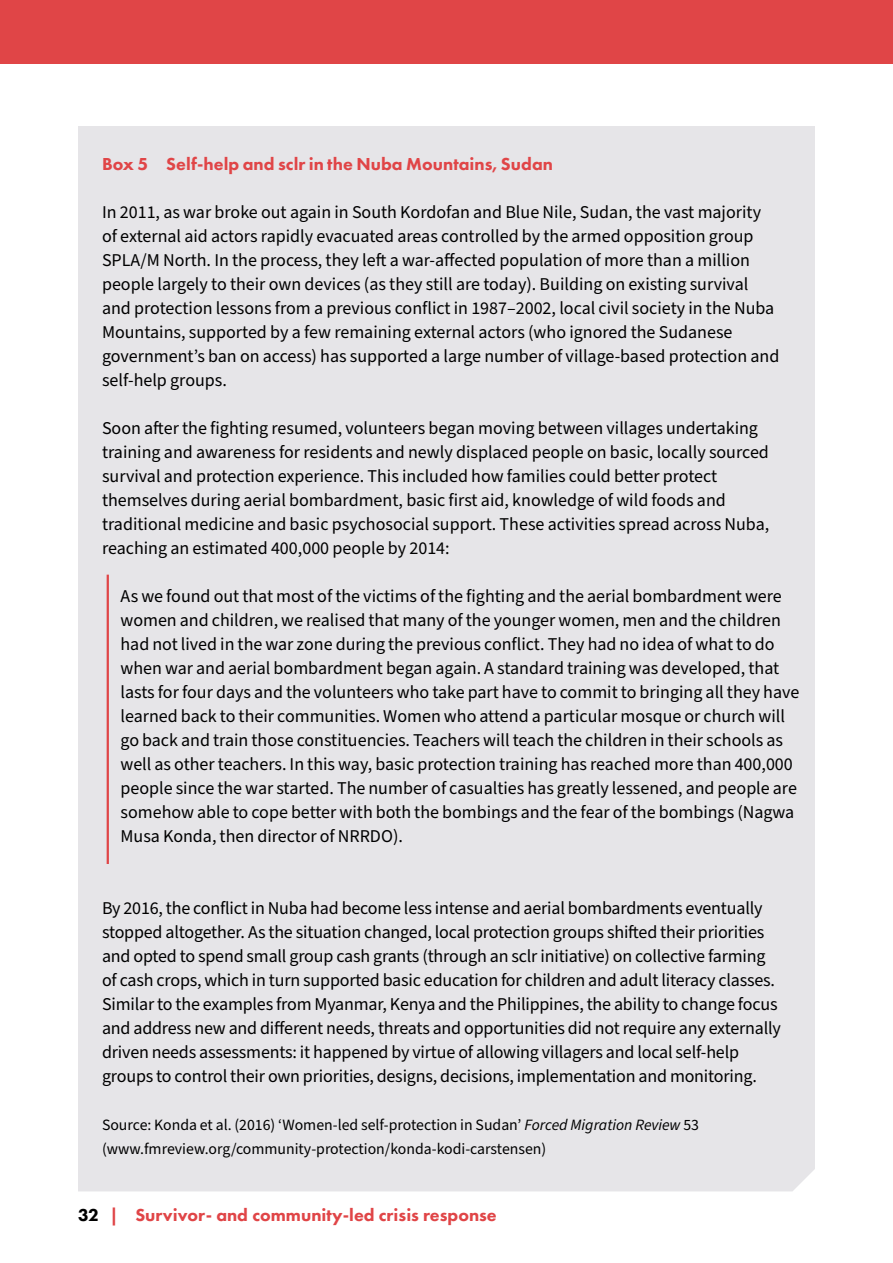
<style>
.page{position:relative;width:893px;height:1263px;background:#fff}
.page>*{position:absolute;margin:0;border:0;box-sizing:border-box;transform-origin:0 0}
.Box_body_text{font:18px/24px "Source Sans Pro";letter-spacing:-.005em;color:#000}
.Box_block_quote{font:18px/24px "Source Sans Pro";color:#000}
.t1{font:800 18px "Futura PT";color:#e04547}
.Box_source{font:15.75px/24px "Source Sans Pro";color:#000}
.s1{font-style:italic}
.s2{color:#000}
</style>
<div class="page">
<div style="left:0;top:0;width:893px;height:64px;background:#e04547"></div>
<div style="left:78px;top:126px;width:737px;height:79px;background:#e6e5e8"></div>
<div style="left:78px;top:168px;width:737px;height:256px;background:#e6e5e8"></div>
<div style="left:78px;top:384px;width:737px;height:208px;background:#e6e5e8"></div>
<div style="left:78px;top:583px;width:737px;height:298px;background:#e6e5e8"></div>
<hr style="left:107px;top:575px;width:2px;height:310px;background:#e04547">
<div style="left:78px;top:864px;width:737px;height:256px;background:#e6e5e8"></div>
<div style="left:78px;top:1120px;width:737px;height:71px;background:#e6e5e8"></div>
<p class="t1" style="left:102px;top:152px;width:453px">Box 5 Self-help and sclr in the Nuba Mountains, Sudan</p>
<p class="Box_body_text" style="left:102px;top:200px;width:679px">In 2011, as war broke out again in South Kordofan and Blue Nile, Sudan, the vast majority of external aid actors rapidly evacuated areas controlled by the armed opposition group SPLA/M North. In the process, they left a war-affected population of more than a million people largely to their own devices (as they still are today). Building on existing survival and protection lessons from a previous conflict in 1987–2002, local civil society in the Nuba Mountains, supported by a few remaining external actors (who ignored the Sudanese government’s ban on access) has supported a large number of village-based protection and self-help groups.</p>
<p class="Box_body_text" style="left:102px;top:416px;width:669px">Soon after the fighting resumed, volunteers began moving between villages undertaking training and awareness for residents and newly displaced people on basic, locally sourced survival and protection experience. This included how families could better protect themselves during aerial bombardment, basic first aid, knowledge of wild foods and traditional medicine and basic psychosocial support. These activities spread across Nuba, reaching an estimated 400,000 people by 2014:</p>
<p class="Box_block_quote" style="left:121px;top:584px;width:680px">As we found out that most of the victims of the fighting and the aerial bombardment were women and children, we realised that many of the younger women, men and the children had not lived in the war zone during the previous conflict. They had no idea of what to do when war and aerial bombardment began again. A standard training was developed, that lasts for four days and the volunteers who take part have to commit to bringing all they have learned back to their communities. Women who attend a particular mosque or church will go back and train those constituencies. Teachers will teach the children in their schools as well as other teachers. In this way, basic protection training has reached more than 400,000 people since the war started. The number of casualties has greatly lessened, and people are somehow able to cope better with both the bombings and the fear of the bombings (Nagwa Musa Konda, then director of NRRDO).</p>
<p class="Box_body_text" style="left:102px;top:896px;width:680px">By 2016, the conflict in Nuba had become less intense and aerial bombardments eventually stopped altogether. As the situation changed, local protection groups shifted their priorities and opted to spend small group cash grants (through an sclr initiative) on collective farming of cash crops, which in turn supported basic education for children and adult literacy classes.<br>Similar to the examples from Myanmar, Kenya and the Philippines, the ability to change focus and address new and different needs, threats and opportunities did not require any externally driven needs assessments: it happened by virtue of allowing villagers and local self-help groups to control their own priorities, designs, decisions, implementation and monitoring.</p>
<p class="Box_source" style="left:102px;top:1113px;width:599px">Source: Konda et al. (2016) ʻWomen-led self-protection in Sudanʼ <span class="s1">Forced Migration Review</span> 53 (www.fmreview.org/community-protection/konda-kodi-carstensen)</p>
<p class="t1" style="left:78px;top:1204px;width:420px"><span class="s2">32</span> | Survivor- and community-led crisis response</p>
</div>
